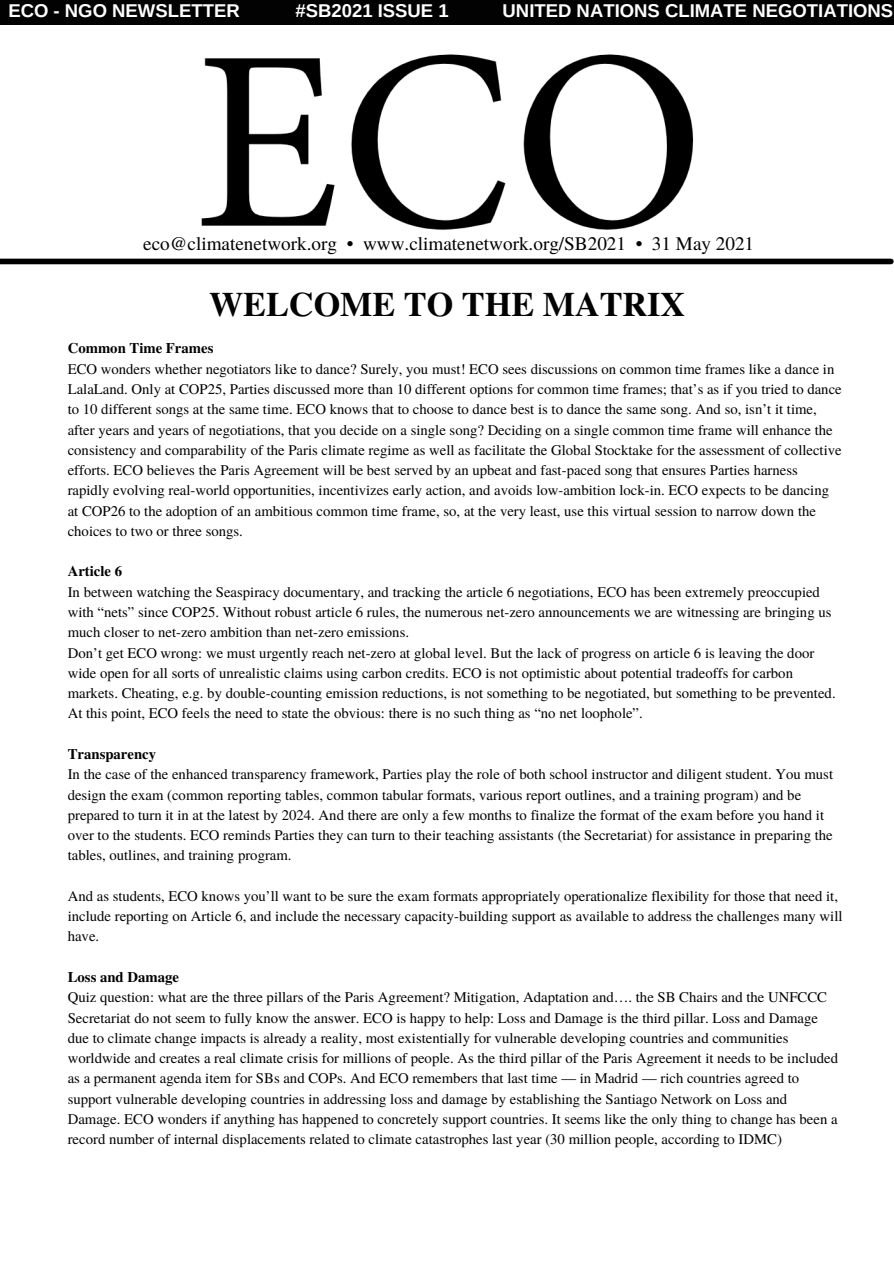
<style>
.page{position:relative;width:894px;height:1264px;background:#fff}
.page>*{position:absolute;margin:0;border:0;box-sizing:border-box;transform-origin:0 0}
.t1{font:700 34.2px "Te X Gyre Termes";color:#020202}
.t2{font:19.2px "Te X Gyre Termes";color:#020202}
.t3{font:700 18.45px "Arimo";color:#fff}
.t4{font:14.7px/20.2px "Te X Gyre Termes";color:#020202}
.t5{font:700 14.7px "Te X Gyre Termes";color:#020202}
</style>
<div class="page">
<img style="left:201px;top:54px;width:492px;height:176px">
<div style="left:0;top:0;width:893px;height:25px;background:#020202"></div>
<div style="left:0;top:259px;width:890px;height:5px;background:#000"></div>
<p class="t3" style="left:8px;top:1px;width:233px">ECO - NGO NEWSLETTER</p>
<p class="t3" style="left:502px;top:1px;width:392px">UNITED NATIONS CLIMATE NEGOTIATIONS</p>
<p class="t3" style="left:295px;top:1px;width:155px">#SB2021 ISSUE 1</p>
<p class="t2" style="left:143px;top:230px;width:612px">eco@climatenetwork.org • www.climatenetwork.org/SB2021 • 31 May 2021</p>
<p class="t1" style="left:209px;top:277px;width:477px">WELCOME TO THE MATRIX</p>
<p class="t5" style="left:68px;top:337px;width:147px">Common Time Frames</p>
<p class="t4" style="left:68px;top:358px;width:775px">ECO wonders whether negotiators like to dance? Surely, you must! ECO sees discussions on common time frames like a dance in LalaLand. Only at COP25, Parties discussed more than 10 different options for common time frames; that’s as if you tried to dance to 10 different songs at the same time. ECO knows that to choose to dance best is to dance the same song. And so, isn’t it time, after years and years of negotiations, that you decide on a single song? Deciding on a single common time frame will enhance the consistency and comparability of the Paris climate regime as well as facilitate the Global Stocktake for the assessment of collective efforts. ECO believes the Paris Agreement will be best served by an upbeat and fast-paced song that ensures Parties harness rapidly evolving real-world opportunities, incentivizes early action, and avoids low-ambition lock-in. ECO expects to be dancing at COP26 to the adoption of an ambitious common time frame, so, at the very least, use this virtual session to narrow down the choices to two or three songs.</p>
<p class="t5" style="left:68px;top:560px;width:56px">Article 6</p>
<p class="t4" style="left:68px;top:581px;width:765px">In between watching the Seaspiracy documentary, and tracking the article 6 negotiations, ECO has been extremely preoccupied with “nets” since COP25. Without robust article 6 rules, the numerous net-zero announcements we are witnessing are bringing us much closer to net-zero ambition than net-zero emissions.</p>
<p class="t4" style="left:68px;top:641px;width:769px">Don’t get ECO wrong: we must urgently reach net-zero at global level. But the lack of progress on article 6 is leaving the door wide open for all sorts of unrealistic claims using carbon credits. ECO is not optimistic about potential tradeoffs for carbon markets. Cheating, e.g. by double-counting emission reductions, is not something to be negotiated, but something to be prevented.<br>At this point, ECO feels the need to state the obvious: there is no such thing as “no net loophole”.</p>
<p class="t5" style="left:68px;top:742px;width:90px">Transparency</p>
<p class="t4" style="left:68px;top:763px;width:766px">In the case of the enhanced transparency framework, Parties play the role of both school instructor and diligent student. You must design the exam (common reporting tables, common tabular formats, various report outlines, and a training program) and be prepared to turn it in at the latest by 2024. And there are only a few months to finalize the format of the exam before you hand it over to the students. ECO reminds Parties they can turn to their teaching assistants (the Secretariat) for assistance in preparing the tables, outlines, and training program.</p>
<p class="t4" style="left:68px;top:885px;width:776px">And as students, ECO knows you’ll want to be sure the exam formats appropriately operationalize flexibility for those that need it, include reporting on Article 6, and include the necessary capacity-building support as available to address the challenges many will have.</p>
<p class="t5" style="left:68px;top:965px;width:113px">Loss and Damage</p>
<p class="t4" style="left:68px;top:986px;width:771px">Quiz question: what are the three pillars of the Paris Agreement? Mitigation, Adaptation and…. the SB Chairs and the UNFCCC Secretariat do not seem to fully know the answer. ECO is happy to help: Loss and Damage is the third pillar. Loss and Damage due to climate change impacts is already a reality, most existentially for vulnerable developing countries and communities worldwide and creates a real climate crisis for millions of people. As the third pillar of the Paris Agreement it needs to be included as a permanent agenda item for SBs and COPs. And ECO remembers that last time — in Madrid — rich countries agreed to support vulnerable developing countries in addressing loss and damage by establishing the Santiago Network on Loss and Damage. ECO wonders if anything has happened to concretely support countries. It seems like the only thing to change has been a record number of internal displacements related to climate catastrophes last year (30 million people, according to IDMC)</p>
</div>
